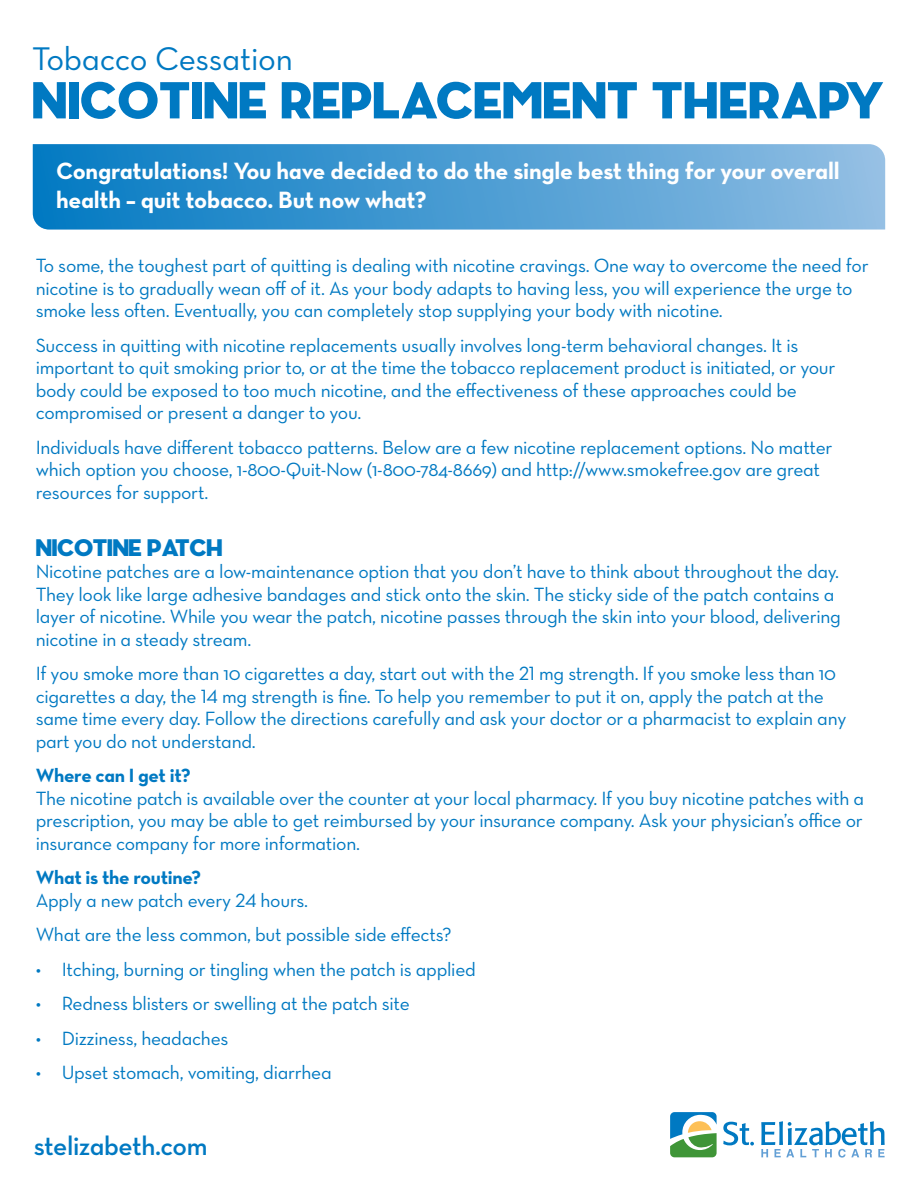
<style>
.page{position:relative;width:918px;height:1188px;background:#fff}
.page>*{position:absolute;margin:0;border:0;box-sizing:border-box;transform-origin:0 0}
.t1{font:33.3px "Neutra Text Book Alt";letter-spacing:-.01em;color:#0079c2}
.t2{font:27px "Neutra Text Demi Alt";letter-spacing:-.015em;color:#0079c2}
.t3{font:24px/28.5px "Neutra Text Bold Alt";letter-spacing:-.01em;color:#fff}
.t4{font:24px "St Elizabeth Header";letter-spacing:-.015em;color:#0079c2}
.t5{font:19.5px/22.5px "Neutra Text Book Alt";letter-spacing:-.015em;color:#0079c2}
.t6{font:19.5px "Neutra Text Bold Alt";letter-spacing:-.015em;color:#0079c2}
.s1{font-family:"Neutra Text"}
</style>
<div class="page">
<div style="left:33px;top:144px;width:852px;height:85px;background:linear-gradient(to right,#037ac2,#91bee3)"></div>
<svg style="left:33px;top:82px;width:33px;height:36px"></svg>
<div style="left:69px;top:82px;width:10px;height:36px;background:#0079c2"></div>
<svg style="left:81px;top:82px;width:108px;height:37px"></svg>
<div style="left:192px;top:82px;width:9px;height:36px;background:#0079c2"></div>
<svg style="left:205px;top:82px;width:61px;height:36px"></svg>
<svg style="left:282px;top:82px;width:355px;height:37px"></svg>
<svg style="left:653px;top:82px;width:230px;height:36px"></svg>
<svg style="left:668px;top:1110px;width:50px;height:49px"></svg>
<svg style="left:761px;top:1121px;width:124px;height:37px"></svg>
<svg style="left:723px;top:1122px;width:31px;height:24px"></svg>
<svg style="left:670px;top:1112px;width:47px;height:45px"></svg>
<h1 class="t1" style="left:32px;top:39px;width:262px">Tobacco Cessation</h1>
<p class="t3" style="left:56px;top:156px;width:785px">Congratulations! You have decided to do the single best thing for your overall health – quit tobacco. But now what?</p>
<p class="t5" style="left:36px;top:254px;width:835px">To some, the toughest part of quitting is dealing with nicotine cravings. One way to overcome the need for nicotine is to gradually wean off of it. As your body adapts to having less, you will experience the urge to smoke less often. Eventually, you can completely stop supplying your body with nicotine.</p>
<p class="t5" style="left:36px;top:334px;width:801px">Success in quitting with nicotine replacements usually involves long-term behavioral changes. It is important to quit smoking prior to, or at the time the tobacco replacement product is initiated, or your body could be exposed to too much nicotine, and the effectiveness of these approaches could be compromised or present a danger to you.</p>
<p class="t5" style="left:36px;top:436px;width:798px">Individuals have different tobacco patterns. Below are a few nicotine replacement options. No matter which option you choose, <span class="s1">1-800</span>-Quit-Now (<span class="s1">1-800-784-8669</span>) and http://www.smokefree.gov are great resources for support.</p>
<p class="t4" style="left:36px;top:526px;width:188px">NICOTINE PATCH</p>
<p class="t5" style="left:36px;top:560px;width:807px">Nicotine patches are a low-maintenance option that you don’t have to think about throughout the day.<br>They look like large adhesive bandages and stick onto the skin. The sticky side of the patch contains a layer of nicotine. While you wear the patch, nicotine passes through the skin into your blood, delivering nicotine in a steady stream.</p>
<p class="t5" style="left:36px;top:662px;width:812px">If you smoke more than <span class="s1">10</span> cigarettes a day, start out with the 21 mg strength. If you smoke less than <span class="s1">10 </span>cigarettes a day, the 14 mg strength is fine. To help you remember to put it on, apply the patch at the same time every day. Follow the directions carefully and ask your doctor or a pharmacist to explain any part you do not understand.</p>
<p class="t6" style="left:36px;top:763px;width:157px">Where can I get it?</p>
<p class="t5" style="left:36px;top:787px;width:830px;text-align:justify">The nicotine patch is available over the counter at your local pharmacy. If you buy nicotine patches with a prescription, you may be able to get reimbursed by your insurance company. Ask your physician’s office or insurance company for more information.</p>
<p class="t6" style="left:36px;top:865px;width:167px">What is the routine?</p>
<p class="t5" style="left:36px;top:883px;width:417px;line-height:34.5px">Apply a new patch every 24 hours.<br>What are the less common, but possible side effects?</p>
<p class="t5" style="left:36px;top:958px;width:442px">• Itching, burning or tingling when the patch is applied</p>
<p class="t5" style="left:36px;top:992px;width:376px">• Redness blisters or swelling at the patch site</p>
<p class="t5" style="left:36px;top:1027px;width:194px">• Dizziness, headaches</p>
<p class="t5" style="left:36px;top:1061px;width:298px">• Upset stomach, vomiting, diarrhea</p>
<h2 class="t2" style="left:34px;top:1129px;width:175px">stelizabeth.com</h2>
</div>
